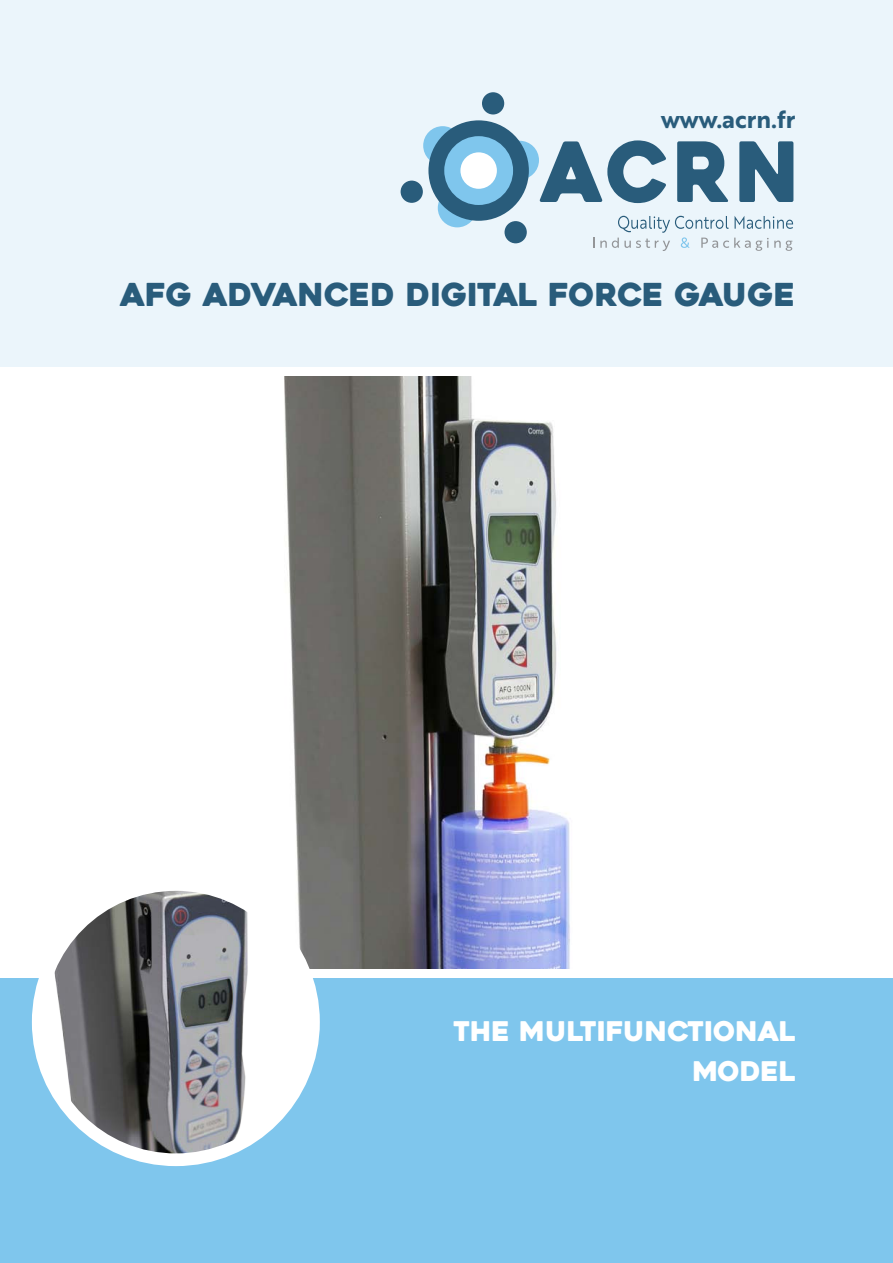
<style>
.page{position:relative;width:893px;height:1263px;background:#fff}
.page>*{position:absolute;margin:0;border:0;box-sizing:border-box;transform-origin:0 0}
.t1{font:31.5px "Heavitas";color:#295c7b}
.t2{font:27px/40.5px "Heavitas";color:#fff;text-align:right}
.t3{font:24px "Brother 1816 Bold";color:#295c7b}
</style>
<div class="page">
<img style="left:284px;top:376px;width:286px;height:592px">
<div style="left:0;top:978px;width:893px;height:285px;background:#7fc6ed"></div>
<div style="left:0;top:0;width:893px;height:366px;background:#ebf5fb"></div>
<div style="left:32px;top:878px;width:288px;height:288px;background:#fff;border-radius:50%"></div>
<img style="left:45px;top:891px;width:262px;height:262px;border-radius:131px">
<svg style="left:600px;top:216px;width:193px;height:35px"></svg>
<div style="left:423px;top:126px;width:39px;height:39px;background:#7fc6ed;border-radius:50%"></div>
<div style="left:500px;top:141px;width:39px;height:39px;background:#7fc6ed;border-radius:50%"></div>
<div style="left:438px;top:189px;width:39px;height:38px;background:#7fc6ed;border-radius:50%"></div>
<div style="left:428px;top:120px;width:101px;height:101px;background:#295c7b;border-radius:50%"></div>
<div style="left:444px;top:136px;width:69px;height:69px;background:#7fc6ed;border-radius:50%"></div>
<svg style="left:540px;top:140px;width:126px;height:63px"></svg>
<svg style="left:677px;top:141px;width:51px;height:61px"></svg>
<svg style="left:739px;top:141px;width:54px;height:61px"></svg>
<div style="left:460px;top:152px;width:37px;height:37px;background:#fff;border-radius:50%"></div>
<div style="left:401px;top:181px;width:22px;height:22px;background:#295c7b;border-radius:50%"></div>
<div style="left:482px;top:92px;width:22px;height:22px;background:#295c7b;border-radius:50%"></div>
<div style="left:504px;top:221px;width:23px;height:22px;background:#295c7b;border-radius:50%"></div>
<p class="t3" style="left:661px;top:109px;width:136px">www.acrn.fr</p>
<p class="t1" style="left:120px;top:282px;width:676px">AFG ADVANCED DIGITAL FORCE GAUGE</p>
<p class="t2" style="left:453px;top:1012px;width:344px">THE MULTIFUNCTIONAL<br>MODEL</p>
</div>
